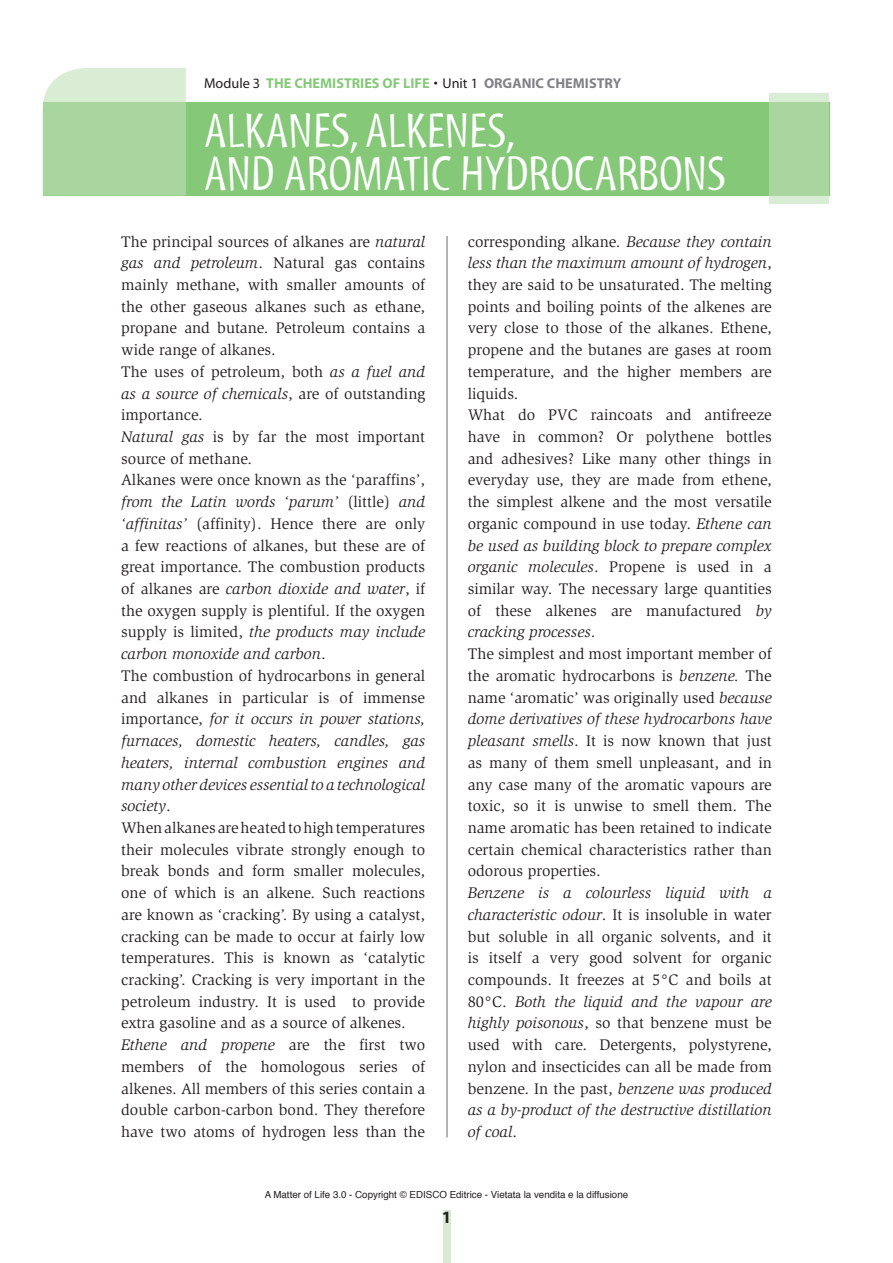
<style>
.page{position:relative;width:893px;height:1263px;background:#fff}
.page>*{position:absolute;margin:0;border:0;box-sizing:border-box;transform-origin:0 0}
.Titolo_unità{font:49.5px/43.5px "Myriad Tilt";color:#fff}
.t1{font:700 17.25px "Myriad";color:#231f20}
._08_Testo_graziato{font:15.75px/21.8px "Slimbach";color:#231f20;text-align:justify}
._08_Testo_graziato-2{font:italic 15.75px/21.8px "Slimbach";color:#231f20;text-align:justify}
.t2{font:700 14.25px "Myriad";color:#85c878}
.t3{font:9.75px "Helvetica";color:#231f20}
.s1{font-weight:400;color:#231f20}
.s2{color:#808285}
.s3{font-style:italic}
.s4{font-style:normal}
</style>
<div class="page">
<div style="left:43px;top:102px;width:786px;height:94px;background:#85c878"></div>
<svg style="left:770px;top:93px;width:59px;height:111px;background:#b0d9a6"></svg>
<svg style="left:43px;top:68px;width:143px;height:128px;background:#b6dcad"></svg>
<div style="left:443px;top:1210px;width:7px;height:53px;background:#d8ebd2"></div>
<hr style="left:447px;top:236px;width:1px;height:901px;background:#6c6d70">
<p class="t2" style="left:204px;top:76px;width:419px"><span class="s1">Module 3</span> THE CHEMISTRIES OF LIFE <span class="s1">• Unit 1</span> <span class="s2">ORGANIC CHEMISTRY</span></p>
<p class="Titolo_unità" style="left:204px;top:109px;width:523px">ALKANES, ALKENES,<br>AND AROMATIC HYDROCARBONS</p>
<p class="_08_Testo_graziato" style="left:121px;top:230px;width:306px">The principal sources of alkanes are <span class="s3">natural gas and petroleum</span>. Natural gas contains mainly methane, with smaller amounts of the other gaseous alkanes such as ethane, propane and butane. Petroleum contains a wide range of alkanes.</p>
<p class="_08_Testo_graziato" style="left:121px;top:361px;width:306px">The uses of petroleum, both <span class="s3">as a fuel and as a source of chemicals</span>, are of outstanding importance.</p>
<p class="_08_Testo_graziato" style="left:121px;top:426px;width:305px"><span class="s3">Natural gas</span> is by far the most important source of methane.</p>
<p class="_08_Testo_graziato" style="left:121px;top:469px;width:306px">Alkanes were once known as the ‘paraffins’, <span class="s3">from the Latin words ‘parum’</span> (little) <span class="s3">and ‘affinitas’</span> (affinity). Hence there are only a few reactions of alkanes, but these are of great importance. The combustion products of alkanes are <span class="s3">carbon dioxide and water</span>, if the oxygen supply is plentiful. If the oxygen supply is limited, <span class="s3">the products may include carbon monoxide and carbon</span>.</p>
<p class="_08_Testo_graziato-2" style="left:121px;top:665px;width:306px"><span class="s4">The combustion of hydrocarbons in general and alkanes in particular is of immense importance,</span> for it occurs in power stations, furnaces, domestic heaters, candles, gas heaters, internal combustion engines and many other devices essential to a technological society<span class="s4">.</span></p>
<p class="_08_Testo_graziato" style="left:121px;top:817px;width:306px">When alkanes are heated to high temperatures their molecules vibrate strongly enough to break bonds and form smaller molecules, one of which is an alkene. Such reactions are known as ‘cracking’. By using a catalyst, cracking can be made to occur at fairly low temperatures. This is known as ‘catalytic cracking’. Cracking is very important in the petroleum industry. It is used to provide extra gasoline and as a source of alkenes.</p>
<p class="_08_Testo_graziato" style="left:121px;top:1034px;width:306px"><span class="s3">Ethene and propene</span> are the first two members of the homologous series of alkenes. All members of this series contain a double carbon-carbon bond. They therefore have two atoms of hydrogen less than the</p>
<p class="_08_Testo_graziato" style="left:468px;top:230px;width:306px">corresponding alkane. <span class="s3">Because they contain less than the maximum amount of hydrogen</span>, they are said to be unsaturated. The melting points and boiling points of the alkenes are very close to those of the alkanes. Ethene, propene and the butanes are gases at room temperature, and the higher members are liquids.</p>
<p class="_08_Testo_graziato" style="left:468px;top:404px;width:306px">What do PVC raincoats and antifreeze have in common? Or polythene bottles and adhesives? Like many other things in everyday use, they are made from ethene, the simplest alkene and the most versatile organic compound in use today. <span class="s3">Ethene can be used as building block to prepare complex organic molecules</span>. Propene is used in a similar way. The necessary large quantities of these alkenes are manufactured <span class="s3">by cracking processes</span>.</p>
<p class="_08_Testo_graziato" style="left:468px;top:643px;width:306px">The simplest and most important member of the aromatic hydrocarbons is <span class="s3">benzene.</span> The name ‘aromatic’ was originally used <span class="s3">because dome derivatives of these hydrocarbons have pleasant smells</span>. It is now known that just as many of them smell unpleasant, and in any case many of the aromatic vapours are toxic, so it is unwise to smell them. The name aromatic has been retained to indicate certain chemical characteristics rather than odorous properties.</p>
<p class="_08_Testo_graziato" style="left:468px;top:882px;width:306px"><span class="s3">Benzene is a colourless liquid with a characteristic odour</span>. It is insoluble in water but soluble in all organic solvents, and it is itself a very good solvent for organic compounds. It freezes at 5°C and boils at 80°C. <span class="s3">Both the liquid and the vapour are highly poisonous</span>, so that benzene must be used with care. Detergents, polystyrene, nylon and insecticides can all be made from benzene. In the past, <span class="s3">benzene was produced as a by-product of the destructive distillation of coal</span>.</p>
<p class="t3" style="left:265px;top:1187px;width:365px">A Matter of Life 3.0 - Copyright © EDISCO Editrice - Vietata la vendita e la diffusione</p>
<p class="t1" style="left:442px;top:1208px;width:11px">1</p>
</div>
